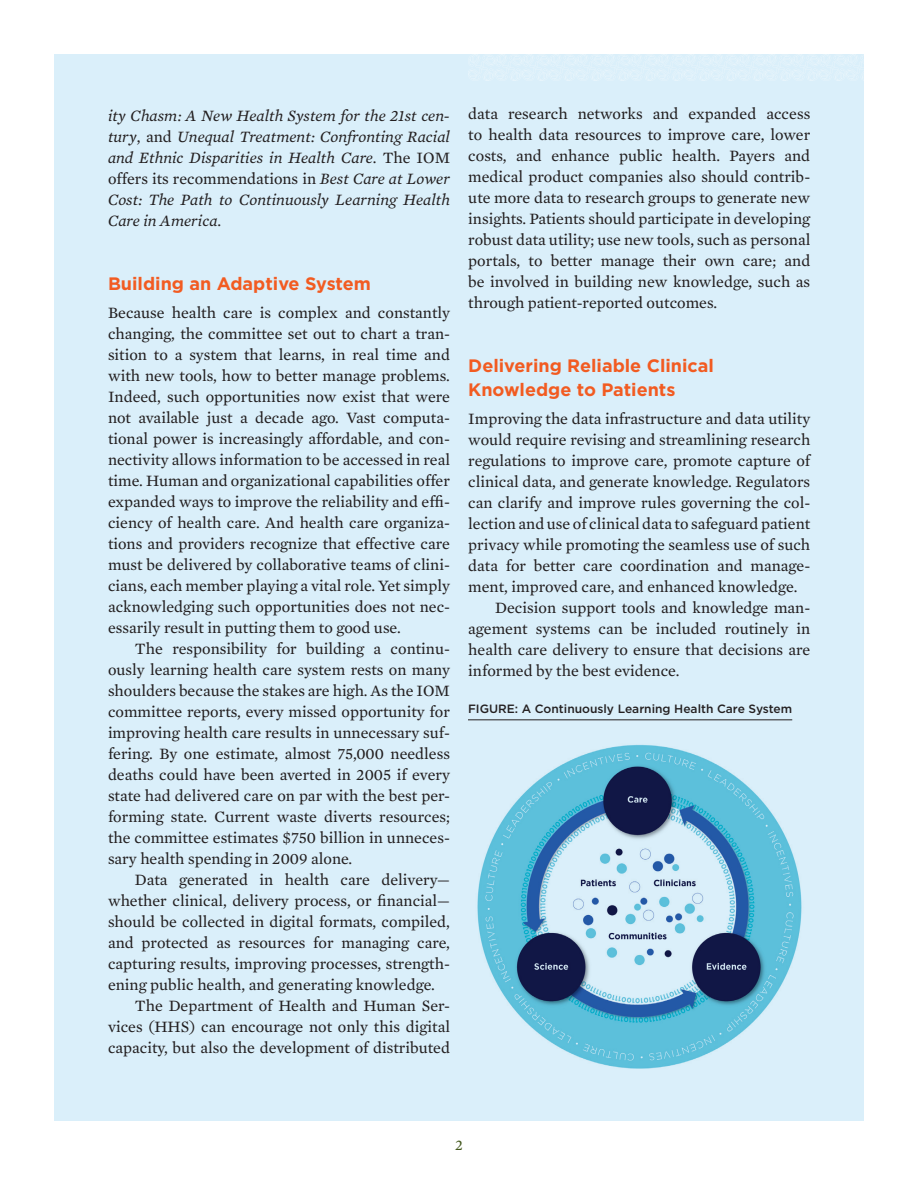
<style>
.page{position:relative;width:918px;height:1188px;background:#fff}
.page>*{position:absolute;margin:0;border:0;box-sizing:border-box;transform-origin:0 0}
.Header_B{font:700 18px/24px "Gotham";color:#f25b21}
.Body_Text{font:16.2px/21px "Mercury Text G2";color:#231f20;text-align:justify}
.Body_Text-2{font:italic 16.2px/21px "Mercury Text G2";color:#231f20;text-align:justify}
.t1{font:15px "Mercury Text G2";color:#44591f}
.Table__Header{font:500 12px "Gotham";color:#231f20}
.s1{font-style:normal}
</style>
<div class="page">
<div style="left:54px;top:54px;width:810px;height:1066px;background:#daeffa"></div>
<svg style="left:468px;top:54px;width:395px;height:27px"></svg>
<img style="left:468px;top:719px;width:334px;height:350px">
<hr style="left:468px;top:719px;width:324px;height:1px;background:#231f20">
<p class="Body_Text-2" style="left:108px;top:105px;width:344px">ity Chasm: A New Health System for the 21st cen&shy;tury<span class="s1">, and</span> Unequal Treatment: Confronting Racial and Ethnic Disparities in Health Care<span class="s1">. The IOM offers its recommendations in</span> Best Care at Lower Cost: The Path to Continuously Learning Health Care in America<span class="s1">.</span></p>
<p class="Header_B" style="left:108px;top:272px;width:264px">Building an Adaptive System</p>
<p class="Body_Text" style="left:108px;top:302px;width:344px">Because health care is complex and constantly changing, the committee set out to chart a tran&shy;sition to a system that learns, in real time and with new tools, how to better manage problems.<br>Indeed, such opportunities now exist that were not available just a decade ago. Vast computa&shy;tional power is increasingly affordable, and con&shy;nectivity allows information to be accessed in real time. Human and organizational capabilities offer expanded ways to improve the reliability and effi&shy;ciency of health care. And health care organiza&shy;tions and providers recognize that effective care must be delivered by collaborative teams of clini&shy;cians, each member playing a vital role. Yet simply acknowledging such opportunities does not nec&shy;essarily result in putting them to good use.</p>
<p class="Body_Text" style="left:108px;top:638px;width:344px;text-indent:27px">The responsibility for building a continu&shy;ously learning health care system rests on many shoulders because the stakes are high. As the IOM committee reports, every missed opportunity for improving health care results in unnecessary suf&shy;fering. By one estimate, almost 75,000 needless deaths could have been averted in 2005 if every state had delivered care on par with the best per&shy;forming state. Current waste diverts resources; the committee estimates $750 billion in unneces&shy;sary health spending in 2009 alone.</p>
<p class="Body_Text" style="left:108px;top:869px;width:344px;text-indent:27px">Data generated in health care delivery— whether clinical, delivery process, or financial— should be collected in digital formats, compiled, and protected as resources for managing care, capturing results, improving processes, strength&shy;ening public health, and generating knowledge.</p>
<p class="Body_Text" style="left:108px;top:995px;width:344px;text-indent:27px">The Department of Health and Human Ser&shy;vices (HHS) can encourage not only this digital capacity, but also the development of distributed</p>
<p class="Body_Text" style="left:468px;top:102px;width:344px">data research networks and expanded access to health data resources to improve care, lower costs, and enhance public health. Payers and medical product companies also should contrib&shy;ute more data to research groups to generate new insights. Patients should participate in developing robust data utility; use new tools, such as personal portals, to better manage their own care; and be involved in building new knowledge, such as through patient-reported outcomes.</p>
<p class="Header_B" style="left:468px;top:354px;width:247px">Delivering Reliable Clinical<br>Knowledge to Patients</p>
<p class="Body_Text" style="left:468px;top:408px;width:344px">Improving the data infrastructure and data utility would require revising and streamlining research regulations to improve care, promote capture of clinical data, and generate knowledge. Regulators can clarify and improve rules governing the col&shy;lection and use of clinical data to safeguard patient privacy while promoting the seamless use of such data for better care coordination and manage&shy;ment, improved care, and enhanced knowledge.</p>
<p class="Body_Text" style="left:468px;top:597px;width:344px;text-indent:27px">Decision support tools and knowledge man&shy;agement systems can be included routinely in health care delivery to ensure that decisions are informed by the best evidence.</p>
<p class="Table__Header" style="left:468px;top:702px;width:326px">FIGURE: A Continuously Learning Health Care System</p>
<p class="t1" style="left:455px;top:1136px;width:9px">2</p>
</div>
